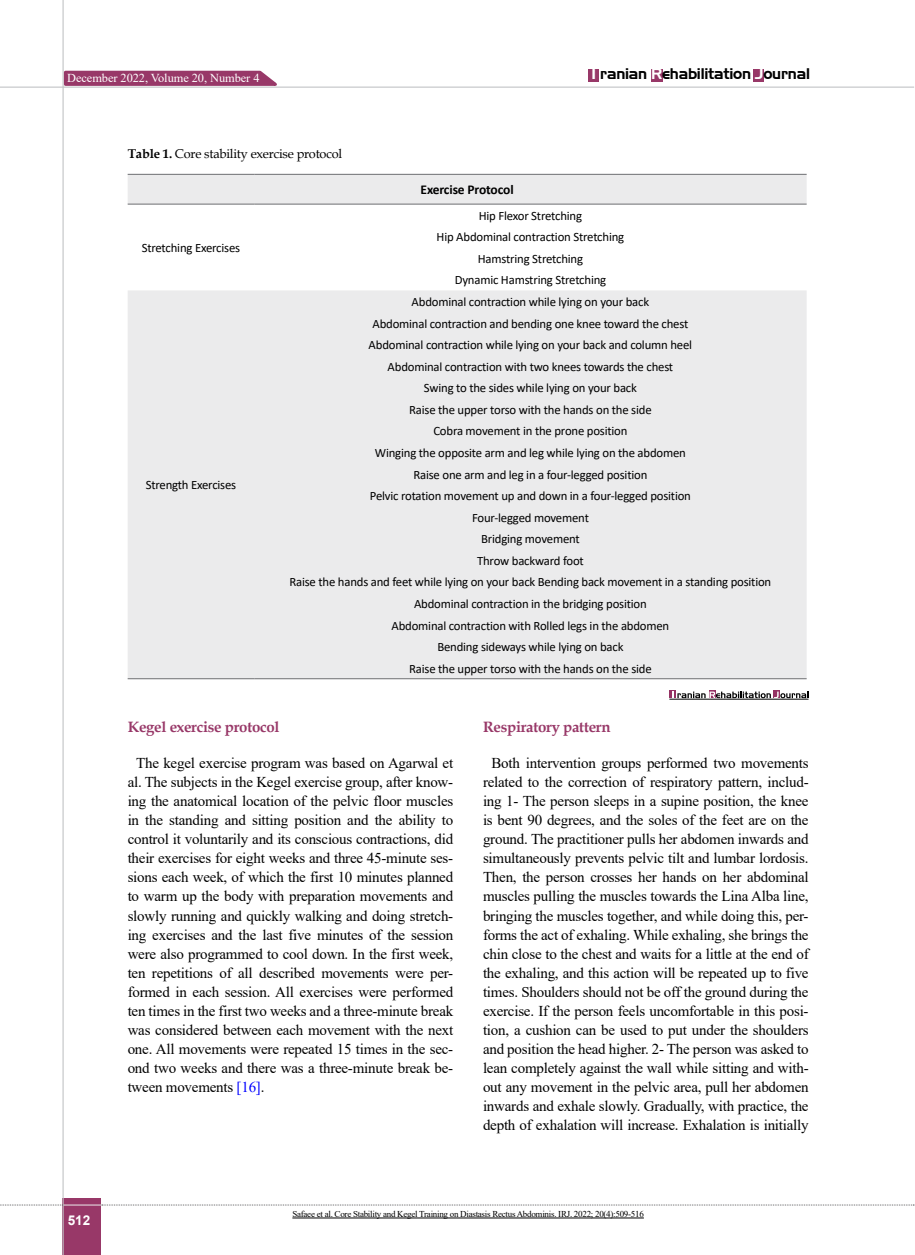
<style>
.page{position:relative;width:915px;height:1255px;background:#fff}
.page>*{position:absolute;margin:0;border:0;box-sizing:border-box;transform-origin:0 0}
.t1{font:15px/19px "Times New Roman";letter-spacing:-.015em;color:#000;text-align:justify}
.t2{font:700 15px "Book Antiqua";letter-spacing:-.02em;color:#983868}
.t3{font:15px "Aero Regular SWFTE";letter-spacing:-.015em;color:#000}
.t4{font:700 13.5px "Calibri";letter-spacing:-.01em;color:#000}
.t5{font:700 13.5px "Arial";color:#fff}
.t6{font:12.75px/21.6px "Calibri";letter-spacing:-.015em;color:#000;text-align:center}
.t7{font:12.75px "Book Antiqua";letter-spacing:-.015em;color:#000}
.t8{font:12.15px "Times New Roman";letter-spacing:-.005em;color:#fff}
.t9{font:9px "Times New Roman";letter-spacing:-.03em;color:#000}
.s1{color:#fff}
.s2{font-weight:700}
.s3{color:#00f}
</style>
<div class="page">
<hr style="left:0;top:87px;width:913px;height:1px;background:#c2c4c6">
<div style="left:63px;top:1198px;width:38px;height:56px;background:#983868"></div>
<hr style="left:62px;top:0;width:2px;height:1254px;background:#c2c4c6">
<hr style="left:63px;top:1204px;width:38px;height:1px;background:#ebebec">
<svg style="left:0;top:1204px;width:63px;height:1px"></svg>
<svg style="left:102px;top:1204px;width:811px;height:1px"></svg>
<div style="left:588px;top:69px;width:10px;height:13px;background:#983868"></div>
<div style="left:650px;top:69px;width:12px;height:13px;background:#983868"></div>
<div style="left:752px;top:69px;width:11px;height:13px;background:#983868"></div>
<svg style="left:62px;top:69px;width:222px;height:18px;background:#ac6187"></svg>
<svg style="left:128px;top:175px;width:678px;height:503px;fill:#ebebec"></svg>
<hr style="left:254px;top:174px;width:552px;height:1px;background:#6d6e71">
<hr style="left:128px;top:174px;width:126px;height:1px;background:#6d6e71">
<hr style="left:254px;top:204px;width:552px;height:1px;background:#6d6e71">
<hr style="left:128px;top:204px;width:126px;height:1px;background:#6d6e71">
<hr style="left:128px;top:678px;width:126px;height:1px;background:#6d6e71">
<hr style="left:254px;top:678px;width:552px;height:1px;background:#6d6e71">
<div style="left:669px;top:690px;width:6px;height:8px;background:#953263"></div>
<div style="left:709px;top:690px;width:6px;height:8px;background:#953263"></div>
<div style="left:772px;top:690px;width:7px;height:8px;background:#953263"></div>
<svg style="left:672px;top:691px;width:136px;height:7px"></svg>
<hr style="left:669px;top:699px;width:139px;height:1px;background:#000">
<hr style="left:292px;top:1217px;width:351px;height:1px;background:#000">
<p class="t8" style="left:67px;top:69px;width:194px">December 2022, Volume 20, Number 4</p>
<p class="t3" style="left:591px;top:65px;width:220px"><span class="s1">I</span> ranian <span class="s1">R</span>ehabilitation <span class="s1">J</span>ournal</p>
<p class="t7" style="left:128px;top:145px;width:216px"><span class="s2">Table 1.</span> Core stability exercise protocol</p>
<p class="t4" style="left:420px;top:180px;width:94px">Exercise Protocol</p>
<p class="t6" style="left:478px;top:204px;width:105px">Hip Flexor Stretching</p>
<p class="t6" style="left:142px;top:237px;width:100px">Stretching Exercises</p>
<p class="t6" style="left:411px;top:226px;width:239px">Hip Abdominal contraction Stretching Hamstring Stretching<br>Dynamic Hamstring Stretching<br>Abdominal contraction while lying on your back</p>
<p class="t6" style="left:146px;top:474px;width:92px">Strength Exercises</p>
<p class="t6" style="left:289px;top:312px;width:483px">Abdominal contraction and bending one knee toward the chest<br>Abdominal contraction while lying on your back and column heel<br>Abdominal contraction with two knees towards the chest<br>Swing to the sides while lying on your back<br>Raise the upper torso with the hands on the side<br>Cobra movement in the prone position<br>Winging the opposite arm and leg while lying on the abdomen<br>Raise one arm and leg in a four-legged position<br>Pelvic rotation movement up and down in a four-legged position<br>Four-legged movement<br>Bridging movement<br>Throw backward foot<br>Raise the hands and feet while lying on your back Bending back movement in a standing position Abdominal contraction in the bridging position<br>Abdominal contraction with Rolled legs in the abdomen<br>Bending sideways while lying on back<br>Raise the upper torso with the hands on the side</p>
<p class="t5" style="left:68px;top:1210px;width:24px">512</p>
<p class="t2" style="left:128px;top:716px;width:153px">Kegel exercise protocol</p>
<p class="t1" style="left:128px;top:753px;width:327px;text-indent:9px">The kegel exercise program was based on Agarwal et al. The subjects in the Kegel exercise group, after know&shy;ing the anatomical location of the pelvic floor muscles in the standing and sitting position and the ability to control it voluntarily and its conscious contractions, did their exercises for eight weeks and three 45-minute ses&shy;sions each week, of which the first 10 minutes planned to warm up the body with preparation movements and slowly running and quickly walking and doing stretch&shy;ing exercises and the last five minutes of the session were also programmed to cool down. In the first week, ten repetitions of all described movements were per&shy;formed in each session. All exercises were performed ten times in the first two weeks and a three-minute break was considered between each movement with the next one. All movements were repeated 15 times in the sec&shy;ond two weeks and there was a three-minute break be&shy;tween movements <span class="s3">[16]</span>.</p>
<p class="t2" style="left:483px;top:716px;width:129px">Respiratory pattern</p>
<p class="t1" style="left:483px;top:753px;width:327px;text-align:center">Both intervention groups performed two movements related to the correction of respiratory pattern, includ&shy;ing 1- The person sleeps in a supine position, the knee is bent 90 degrees, and the soles of the feet are on the ground. The practitioner pulls her abdomen inwards and simultaneously prevents pelvic tilt and lumbar lordosis.<br>Then, the person crosses her hands on her abdominal muscles pulling the muscles towards the Lina Alba line, bringing the muscles together, and while doing this, per&shy;forms the act of exhaling. While exhaling, she brings the chin close to the chest and waits for a little at the end of the exhaling, and this action will be repeated up to five times. Shoulders should not be off the ground during the exercise. If the person feels uncomfortable in this posi&shy;tion, a cushion can be used to put under the shoulders and position the head higher. 2- The person was asked to lean completely against the wall while sitting and with&shy;out any movement in the pelvic area, pull her abdomen inwards and exhale slowly. Gradually, with practice, the depth of exhalation will increase. Exhalation is initially</p>
<p class="t9" style="left:292px;top:1207px;width:353px">Safaee et al. Core Stability and Kegel Training on Diastasis Rectus Abdominis. IRJ. 2022; 20(4):509-516</p>
</div>
